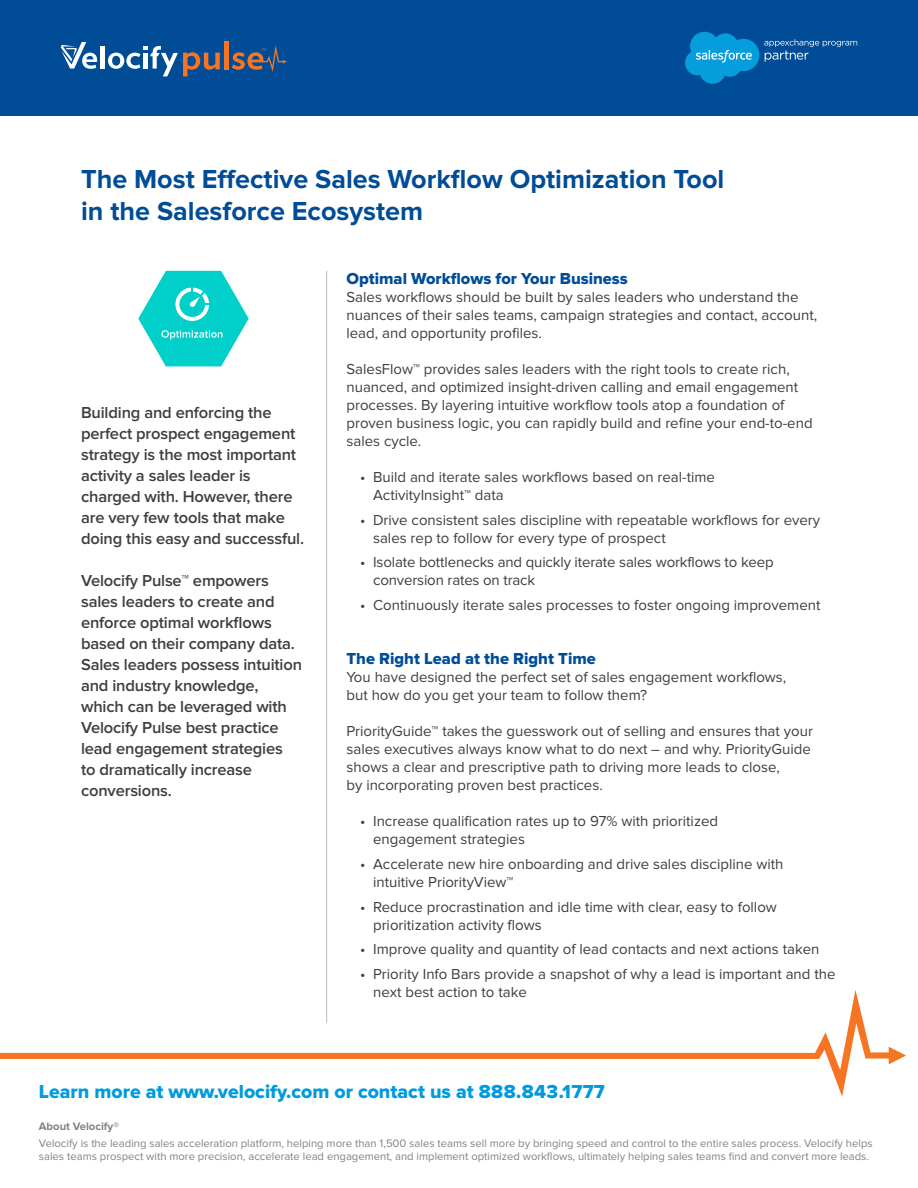
<style>
.page{position:relative;width:918px;height:1188px;background:#fff}
.page>*{position:absolute;margin:0;border:0;box-sizing:border-box;transform-origin:0 0}
.t1{font:700 27px/32.4px "Proxima Nova";color:#004c97}
.t2{font:19.5px "Proxima Nova Extrabld";color:#009bde}
.t3{font:600 16.5px/21px "Proxima Nova";letter-spacing:-.01em;color:#3e3e3f}
.TEXT_9_13{font:16.5px "Proxima Nova Extrabld";color:#004c97}
.TEXT_9_13-2{font:15px/18px "Proxima Nova";color:#3e3e3f}
.t4{font:11.25px/13.5px "Proxima Nova";color:#808285}
.t5{font:700 11.25px "Proxima Nova";color:#808285}
</style>
<div class="page">
<svg style="left:0;top:990px;width:906px;height:107px"></svg>
<div style="left:0;top:0;width:918px;height:116px;background:#004c97"></div>
<svg style="left:685px;top:32px;width:172px;height:52px"></svg>
<div style="left:100px;top:46px;width:5px;height:23px;background:#fff"></div>
<svg style="left:61px;top:42px;width:36px;height:27px"></svg>
<svg style="left:108px;top:46px;width:112px;height:30px"></svg>
<div style="left:224px;top:41px;width:5px;height:28px;background:#f57523"></div>
<svg style="left:232px;top:45px;width:55px;height:27px"></svg>
<hr style="left:326px;top:271px;width:1px;height:752px;background:#babbbe">
<svg style="left:138px;top:271px;width:111px;height:95px"></svg>
<p class="t1" style="left:81px;top:163px;width:645px">The Most Effective Sales Workflow Optimization Tool in the Salesforce Ecosystem</p>
<p class="t3" style="left:81px;top:402px;width:225px">Building and enforcing the perfect prospect engagement strategy is the most important activity a sales leader is charged with. However, there are very few tools that make doing this easy and successful.</p>
<p class="t3" style="left:81px;top:570px;width:222px">Velocify Pulse™ empowers sales leaders to create and enforce optimal workflows based on their company data.<br>Sales leaders possess intuition and industry knowledge, which can be leveraged with<br>Velocify Pulse best practice lead engagement strategies<br>to dramatically increase conversions.</p>
<p class="TEXT_9_13" style="left:346px;top:269px;width:283px">Optimal Workflows for Your Business</p>
<p class="TEXT_9_13-2" style="left:346px;top:288px;width:472px">Sales workflows should be built by sales leaders who understand the nuances of their sales teams, campaign strategies and contact, account, lead, and opportunity profiles.</p>
<p class="TEXT_9_13-2" style="left:346px;top:360px;width:468px">SalesFlow™ provides sales leaders with the right tools to create rich, nuanced, and optimized insight-driven calling and email engagement processes. By layering intuitive workflow tools atop a foundation of proven business logic, you can rapidly build and refine your end-to-end sales cycle.</p>
<p class="TEXT_9_13-2" style="left:373px;top:468px;width:343px;text-indent:-13px">• Build and iterate sales workflows based on real-time<br>ActivityInsight™ data</p>
<p class="TEXT_9_13-2" style="left:373px;top:511px;width:449px;text-indent:-13px">• Drive consistent sales discipline with repeatable workflows for every sales rep to follow for every type of prospect</p>
<p class="TEXT_9_13-2" style="left:373px;top:554px;width:402px;text-indent:-13px">• Isolate bottlenecks and quickly iterate sales workflows to keep conversion rates on track</p>
<p class="TEXT_9_13-2" style="left:360px;top:596px;width:462px">• Continuously iterate sales processes to foster ongoing improvement</p>
<p class="TEXT_9_13" style="left:346px;top:649px;width:251px">The Right Lead at the Right Time</p>
<p class="TEXT_9_13-2" style="left:346px;top:668px;width:441px">You have designed the perfect set of sales engagement workflows, but how do you get your team to follow them?</p>
<p class="TEXT_9_13-2" style="left:346px;top:722px;width:468px">PriorityGuide™ takes the guesswork out of selling and ensures that your sales executives always know what to do next – and why. PriorityGuide shows a clear and prescriptive path to driving more leads to close,<br>by incorporating proven best practices.</p>
<p class="TEXT_9_13-2" style="left:373px;top:812px;width:347px;text-indent:-13px">• Increase qualification rates up to 97% with prioritized engagement strategies</p>
<p class="TEXT_9_13-2" style="left:373px;top:855px;width:412px;text-indent:-13px">• Accelerate new hire onboarding and drive sales discipline with intuitive PriorityView™</p>
<p class="TEXT_9_13-2" style="left:373px;top:898px;width:405px;text-indent:-13px">• Reduce procrastination and idle time with clear, easy to follow prioritization activity flows</p>
<p class="TEXT_9_13-2" style="left:360px;top:941px;width:461px">• Improve quality and quantity of lead contacts and next actions taken</p>
<p class="TEXT_9_13-2" style="left:373px;top:965px;width:464px;text-indent:-13px">• Priority Info Bars provide a snapshot of why a lead is important and the next best action to take</p>
<h2 class="t2" style="left:39px;top:1081px;width:567px">Learn more at www.velocify.com or contact us at 888.843.1777</h2>
<p class="t5" style="left:39px;top:1119px;width:81px">About Velocify®</p>
<p class="t4" style="left:39px;top:1136px;width:835px">Velocify is the leading sales acceleration platform, helping more than 1,500 sales teams sell more by bringing speed and control to the entire sales process. Velocify helps sales teams prospect with more precision, accelerate lead engagement, and implement optimized workflows, ultimately helping sales teams find and convert more leads.</p>
</div>
